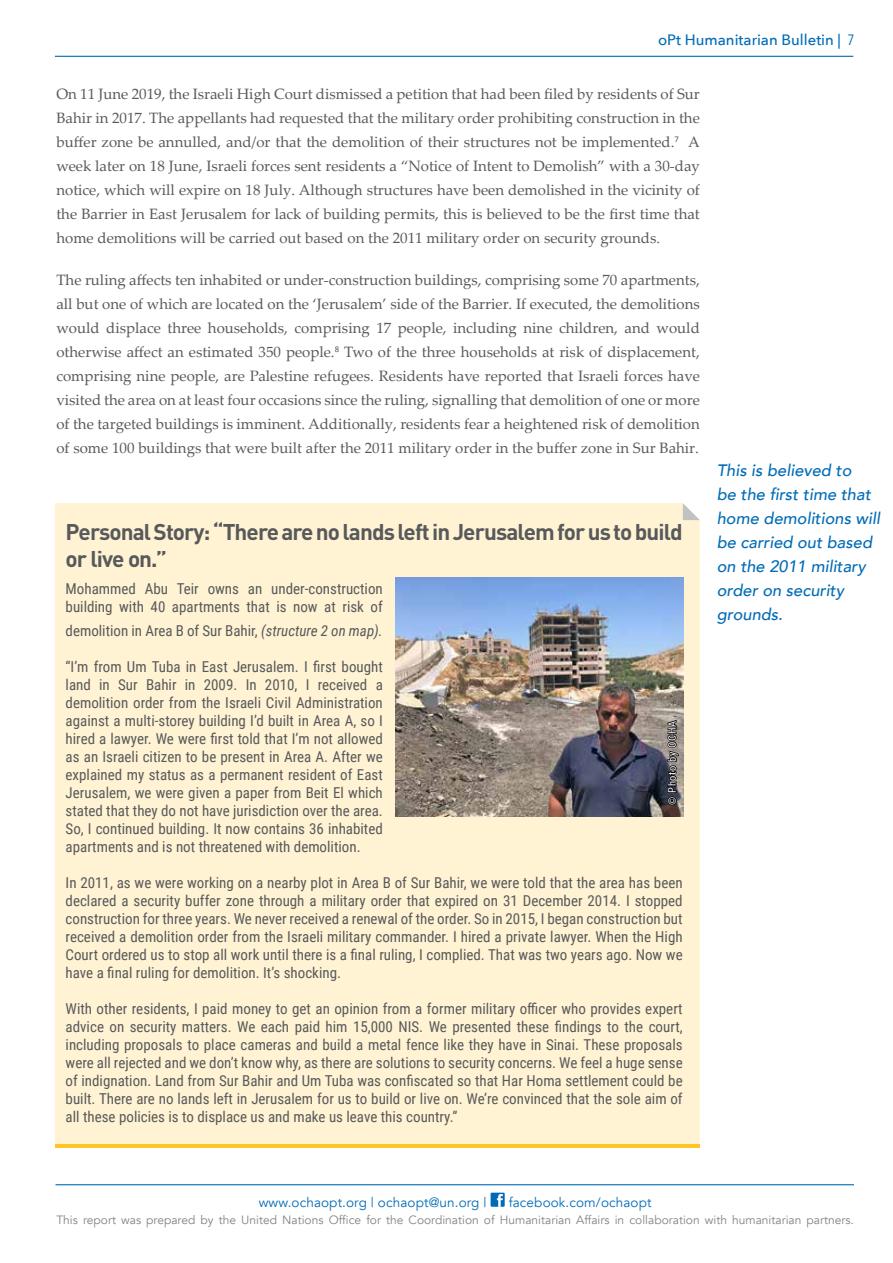
<style>
.page{position:relative;width:893px;height:1263px;background:#fff}
.page>*{position:absolute;margin:0;border:0;box-sizing:border-box;transform-origin:0 0}
.t1{font:700 22.5px/27px "DIN Pro";letter-spacing:-.04em;color:#58595b}
.t2{font:italic 500 16.5px/24px "Avenir";color:#036cb6}
.t3{font:15px/18px "Roboto Condensed";color:#58595b;text-align:justify}
.t4{font:15px/24px "Palatino Linotype";color:#58595b;text-align:justify}
.t5{font:500 15px "Avenir Next";color:#036cb6}
.t6{font:13.5px "Avenir";letter-spacing:.01em;color:#036cb6}
.t7{font:12px "Avenir";color:#808285}
.t8{font:10.5px "Roboto Condensed";letter-spacing:.07em;color:#fff}
.s1{font-family:"Avenir Next Condensed";font-weight:400}
.s2{font-style:italic}
</style>
<div class="page">
<hr style="left:56px;top:1184px;width:798px;height:1px;background:#036cb6">
<hr style="left:55px;top:56px;width:798px;height:1px;background:#036cb6">
<div style="left:491px;top:1193px;width:14px;height:14px;background:#006ab6"></div>
<svg style="left:497px;top:1194px;width:6px;height:13px"></svg>
<div style="left:55px;top:503px;width:645px;height:641px;background:#fff3d3"></div>
<svg style="left:683px;top:503px;width:17px;height:17px"></svg>
<hr style="left:55px;top:1144px;width:645px;height:4px;background:#ffc425">
<img style="left:395px;top:577px;width:289px;height:239px">
<svg style="left:666px;top:719px;width:14px;height:87px"></svg>
<p class="t5" style="left:658px;top:27px;width:198px">oPt Humanitarian Bulletin | <span class="s1">7</span></p>
<p class="t4" style="left:56px;top:81px;width:645px">On 11 June 2019, the Israeli High Court dismissed a petition that had been filed by residents of Sur Bahir in 2017. The appellants had requested that the military order prohibiting construction in the buffer zone be annulled, and/or that the demolition of their structures not be implemented.<sup>7</sup> A week later on 18 June, Israeli forces sent residents a “Notice of Intent to Demolish” with a 30-day notice, which will expire on 18 July. Although structures have been demolished in the vicinity of the Barrier in East Jerusalem for lack of building permits, this is believed to be the first time that home demolitions will be carried out based on the 2011 military order on security grounds.</p>
<p class="t4" style="left:56px;top:267px;width:645px">The ruling affects ten inhabited or under-construction buildings, comprising some 70 apartments, all but one of which are located on the ‘Jerusalem’ side of the Barrier. If executed, the demolitions would displace three households, comprising 17 people, including nine children, and would otherwise affect an estimated 350 people.<sup>8</sup> Two of the three households at risk of displacement, comprising nine people, are Palestine refugees. Residents have reported that Israeli forces have visited the area on at least four occasions since the ruling, signalling that demolition of one or more of the targeted buildings is imminent. Additionally, residents fear a heightened risk of demolition of some 100 buildings that were built after the 2011 military order in the buffer zone in Sur Bahir.</p>
<h1 class="t1" style="left:66px;top:515px;width:618px">Personal Story: “There are no lands left in Jerusalem for us to build or live on.”</h1>
<p class="t3" style="left:66px;top:579px;width:319px">Mohammed Abu Teir owns an under-construction building with 40 apartments that is now at risk of</p>
<p class="t3" style="left:66px;top:621px;width:319px">demolition in Area B of Sur Bahir, <span class="s2">(structure 2 on map).</span></p>
<p class="t3" style="left:66px;top:657px;width:319px">“I’m from Um Tuba in East Jerusalem. I first bought land in Sur Bahir in 2009. In 2010, I received a demolition order from the Israeli Civil Administration against a multi-storey building I’d built in Area A, so I hired a lawyer. We were first told that I’m not allowed as an Israeli citizen to be present in Area A. After we explained my status as a permanent resident of East Jerusalem, we were given a paper from Beit El which stated that they do not have jurisdiction over the area.<br>So, I continued building. It now contains 36 inhabited apartments and is not threatened with demolition.</p>
<p class="t3" style="left:66px;top:873px;width:619px">In 2011, as we were working on a nearby plot in Area B of Sur Bahir, we were told that the area has been declared a security buffer zone through a military order that expired on 31 December 2014. I stopped construction for three years. We never received a renewal of the order. So in 2015, I began construction but received a demolition order from the Israeli military commander. I hired a private lawyer. When the High Court ordered us to stop all work until there is a final ruling, I complied. That was two years ago. Now we have a final ruling for demolition. It’s shocking.</p>
<p class="t3" style="left:66px;top:999px;width:619px">With other residents, I paid money to get an opinion from a former military officer who provides expert advice on security matters. We each paid him 15,000 NIS. We presented these findings to the court, including proposals to place cameras and build a metal fence like they have in Sinai. These proposals were all rejected and we don’t know why, as there are solutions to security concerns. We feel a huge sense of indignation. Land from Sur Bahir and Um Tuba was confiscated so that Har Homa settlement could be built. There are no lands left in Jerusalem for us to build or live on. We’re convinced that the sole aim of all these policies is to displace us and make us leave this country.”</p>
<p class="t8" style="left:665px;top:805px;width:86px;rotate:-90deg">© Photo by OCHA</p>
<p class="t2" style="left:717px;top:459px;width:165px">This is believed to<br>be the first time that home demolitions will be carried out based on the 2011 military order on security grounds.</p>
<p class="t6" style="left:259px;top:1194px;width:229px">www.ochaopt.org | ochaopt@un.org |</p>
<p class="t6" style="left:509px;top:1194px;width:144px">facebook.com/ochaopt</p>
<p class="t7" style="left:56px;top:1213px;width:799px">This report was prepared by the United Nations Office for the Coordination of Humanitarian Affairs in collaboration with humanitarian partners.</p>
</div>
